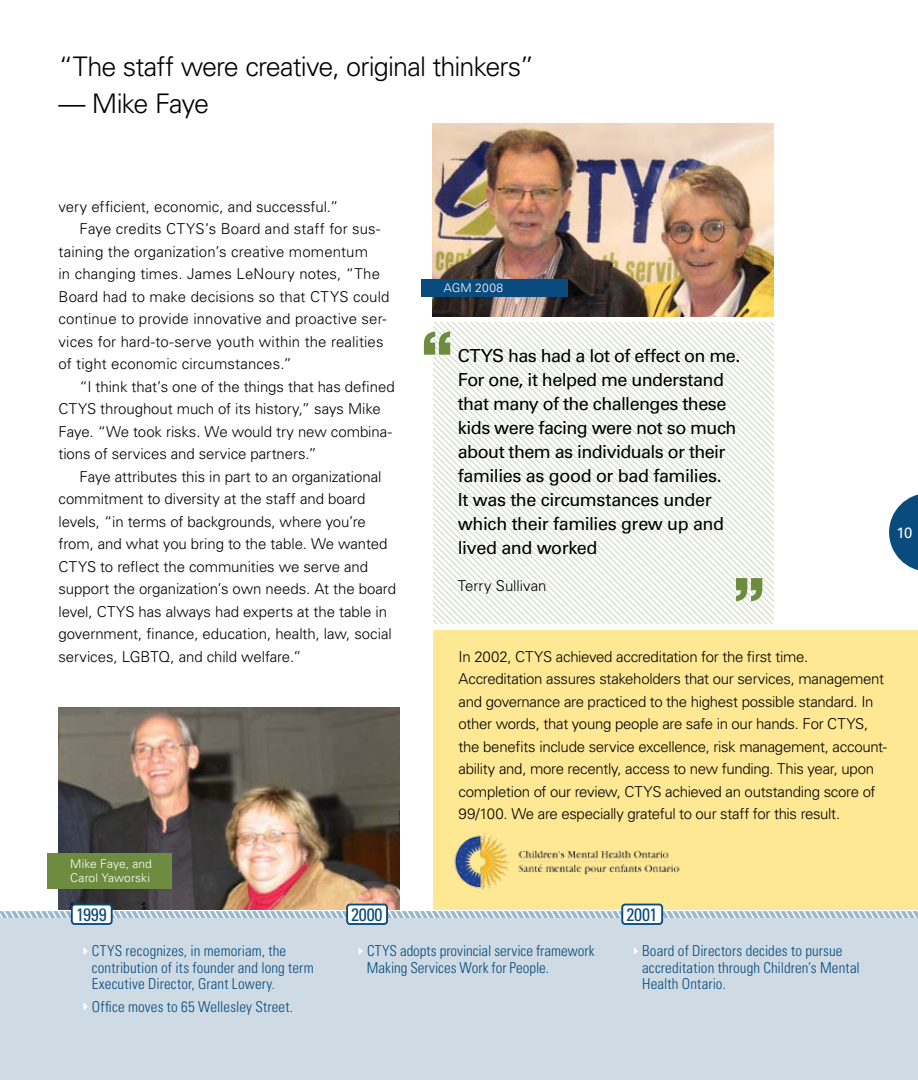
<style>
.page{position:relative;width:918px;height:1080px;background:#fff}
.page>*{position:absolute;margin:0;border:0;box-sizing:border-box;transform-origin:0 0}
.t1{font:300 27px "Univers LT Std";letter-spacing:-.035em;color:#000}
.t2{font:18px/24px "Univers LT Std";letter-spacing:-.03em;color:#000}
.t3{font:condensed 18px "Univers LT Std";letter-spacing:-.01em;color:#094b7d}
.t4{font:300 15px/22.5px "Univers LT Std";letter-spacing:-.005em;color:#000}
.t5{font:300 condensed 15px/16.5px "Univers LT Std";letter-spacing:.005em;color:#094b7d}
.t6{font:15px "Univers LT Std";color:#fff}
.t7{font:300 12px/13.5px "Univers LT Std";letter-spacing:.01em;color:#fff}
</style>
<div class="page">
<div style="left:433px;top:630px;width:485px;height:286px;background:#ffe894"></div>
<img style="left:58px;top:707px;width:341px;height:203px">
<div style="left:48px;top:853px;width:124px;height:35px;background:#6e8c40"></div>
<img style="left:433px;top:123px;width:340px;height:194px">
<div style="left:421px;top:279px;width:147px;height:18px;background:#094b7d"></div>
<svg style="left:638px;top:323px;width:6px;height:300px"></svg>
<svg style="left:632px;top:323px;width:6px;height:300px"></svg>
<svg style="left:626px;top:323px;width:6px;height:300px"></svg>
<svg style="left:620px;top:323px;width:6px;height:300px"></svg>
<svg style="left:614px;top:323px;width:6px;height:300px"></svg>
<svg style="left:608px;top:323px;width:6px;height:300px"></svg>
<svg style="left:602px;top:323px;width:6px;height:300px"></svg>
<svg style="left:596px;top:323px;width:6px;height:300px"></svg>
<svg style="left:590px;top:323px;width:6px;height:300px"></svg>
<svg style="left:584px;top:323px;width:6px;height:300px"></svg>
<svg style="left:578px;top:323px;width:6px;height:300px"></svg>
<svg style="left:572px;top:323px;width:6px;height:300px"></svg>
<svg style="left:566px;top:323px;width:6px;height:300px"></svg>
<svg style="left:560px;top:323px;width:6px;height:300px"></svg>
<svg style="left:424px;top:323px;width:136px;height:300px"></svg>
<svg style="left:646px;top:323px;width:127px;height:300px"></svg>
<img style="left:454px;top:833px;width:226px;height:57px">
<div style="left:0;top:914px;width:918px;height:166px;background:#cedbe5"></div>
<svg style="left:0;top:911px;width:918px;height:7px;background:#b9ccda"></svg>
<hr style="left:0;top:910px;width:918px;height:1px;background:#fff">
<svg style="left:889px;top:494px;width:29px;height:76px"></svg>
<svg style="left:83px;top:947px;width:5px;height:8px"></svg>
<svg style="left:83px;top:1003px;width:5px;height:7px"></svg>
<svg style="left:359px;top:948px;width:4px;height:6px"></svg>
<div style="left:72px;top:905px;width:40px;height:19px;background:#fff;border-radius:3px"></div>
<div style="left:71px;top:904px;width:42px;height:21px;border:2px solid #094b7d;border-radius:3px"></div>
<div style="left:347px;top:905px;width:40px;height:19px;background:#fff;border-radius:3px"></div>
<div style="left:346px;top:904px;width:42px;height:21px;border:2px solid #094b7d;border-radius:3px"></div>
<svg style="left:634px;top:947px;width:4px;height:8px"></svg>
<div style="left:622px;top:905px;width:40px;height:19px;background:#fff;border-radius:3px"></div>
<div style="left:621px;top:904px;width:42px;height:21px;border:2px solid #094b7d;border-radius:3px"></div>
<h1 class="t1" style="left:58px;top:50px;width:477px">“The staff were creative, original thinkers”</h1>
<h1 class="t1" style="left:58px;top:87px;width:152px">— Mike Faye</h1>
<p class="t4" style="left:58px;top:195px;width:281px">very efficient, economic, and successful.”</p>
<p class="t4" style="left:80px;top:217px;width:302px">Faye credits CTYS’s Board and staff for sus-</p>
<p class="t4" style="left:58px;top:240px;width:311px">taining the organization’s creative momentum</p>
<p class="t4" style="left:58px;top:262px;width:323px">in changing times. James LeNoury notes, “The</p>
<p class="t4" style="left:58px;top:285px;width:333px">Board had to make decisions so that CTYS could</p>
<p class="t4" style="left:58px;top:307px;width:330px">continue to provide innovative and proactive ser-</p>
<p class="t4" style="left:58px;top:330px;width:327px">vices for hard-to-serve youth within the realities</p>
<p class="t4" style="left:58px;top:352px;width:235px">of tight economic circumstances.”</p>
<p class="t4" style="left:80px;top:375px;width:317px">“I think that’s one of the things that has defined</p>
<p class="t4" style="left:58px;top:397px;width:324px">CTYS throughout much of its history,” says Mike</p>
<p class="t4" style="left:58px;top:420px;width:335px">Faye. “We took risks. We would try new combina-</p>
<p class="t4" style="left:58px;top:442px;width:260px">tions of services and service partners.”</p>
<p class="t4" style="left:80px;top:465px;width:303px">Faye attributes this in part to an organizational</p>
<p class="t4" style="left:58px;top:487px;width:308px">commitment to diversity at the staff and board</p>
<p class="t4" style="left:58px;top:510px;width:309px">levels, “in terms of backgrounds, where you’re</p>
<p class="t4" style="left:58px;top:532px;width:330px">from, and what you bring to the table. We wanted</p>
<p class="t4" style="left:58px;top:555px;width:311px">CTYS to reflect the communities we serve and</p>
<p class="t4" style="left:58px;top:577px;width:339px">support the organization’s own needs. At the board</p>
<p class="t4" style="left:58px;top:600px;width:330px">level, CTYS has always had experts at the table in</p>
<p class="t4" style="left:58px;top:622px;width:335px">government, finance, education, health, law, social</p>
<p class="t4" style="left:58px;top:645px;width:244px">services, LGBTQ, and child welfare.”</p>
<p class="t7" style="left:444px;top:281px;width:61px">AGM 2008</p>
<p class="t2" style="left:458px;top:344px;width:284px">CTYS has had a lot of effect on me.<br>For one, it helped me understand that many of the challenges these kids were facing were not so much about them as individuals or their families as good or bad families.<br>It was the circumstances under which their families grew up and lived and worked</p>
<p class="t4" style="left:458px;top:575px;width:90px">Terry Sullivan</p>
<p class="t6" style="left:896px;top:524px;width:18px">10</p>
<p class="t4" style="left:459px;top:645px;width:430px">In 2002, CTYS achieved accreditation for the first time.<br>Accreditation assures stakeholders that our services, management and governance are practiced to the highest possible standard. In other words, that young people are safe in our hands. For CTYS, the benefits include service excellence, risk management, account&shy;ability and, more recently, access to new funding. This year, upon completion of our review, CTYS achieved an outstanding score of 99/100. We are especially grateful to our staff for this result.</p>
<p class="t7" style="left:70px;top:857px;width:83px">Mike Faye, and<br>Carol Yaworski</p>
<p class="t3" style="left:76px;top:903px;width:32px">1999</p>
<p class="t3" style="left:351px;top:903px;width:33px">2000</p>
<p class="t3" style="left:627px;top:903px;width:32px">2001</p>
<p class="t5" style="left:92px;top:943px;width:224px">CTYS recognizes, in memoriam, the contribution of its founder and long term<br>Executive Director, Grant Lowery.</p>
<p class="t5" style="left:92px;top:998px;width:203px">Office moves to 65 Wellesley Street.</p>
<p class="t5" style="left:367px;top:943px;width:229px">CTYS adopts provincial service framework<br>Making Services Work for People.</p>
<p class="t5" style="left:642px;top:943px;width:219px">Board of Directors decides to pursue accreditation through Children’s Mental<br>Health Ontario.</p>
</div>
